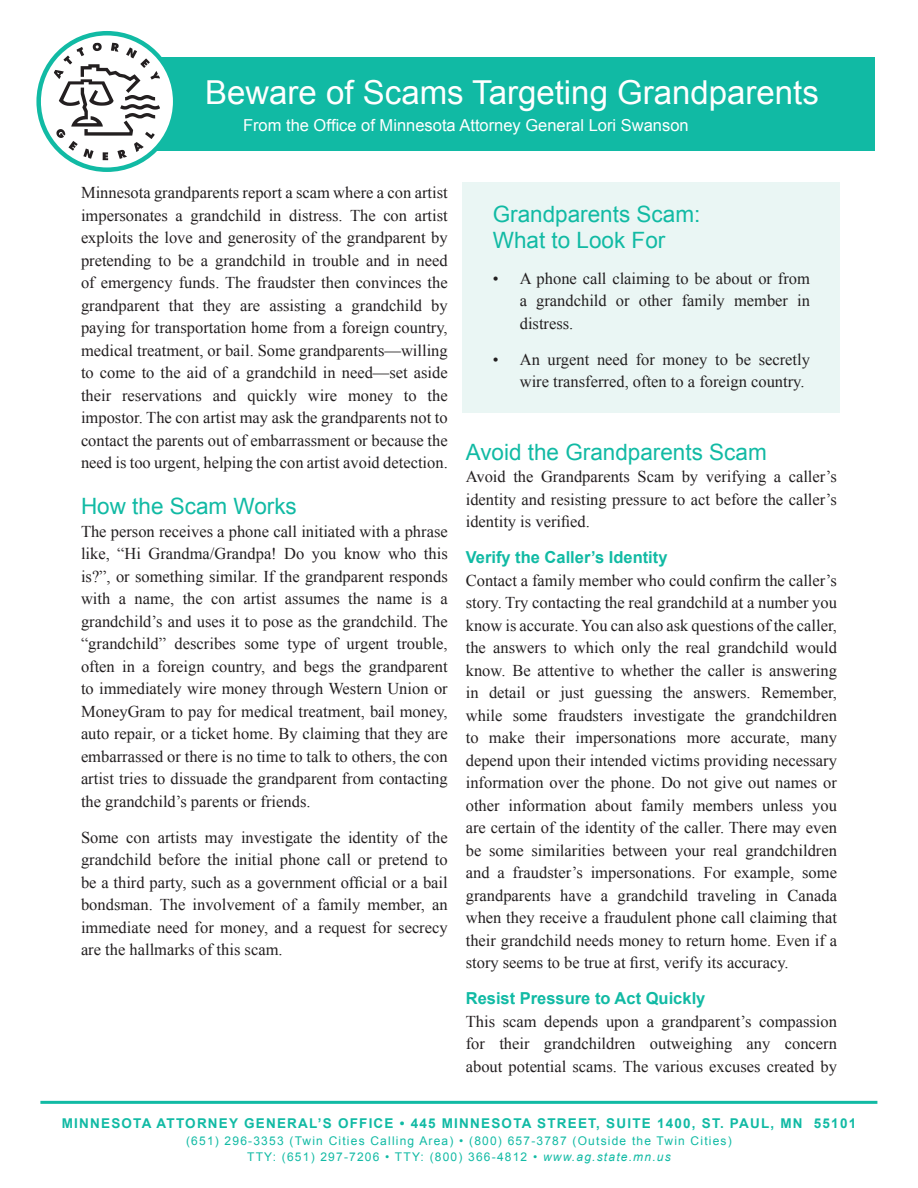
<style>
.page{position:relative;width:918px;height:1188px;background:#fff}
.page>*{position:absolute;margin:0;border:0;box-sizing:border-box;transform-origin:0 0}
.h1{font:33px "Arial";color:#fff}
.h2{font:22.5px/25.5px "Arial";color:#11baa4}
.p_1{font:16.5px/22.5px "Times New Roman";color:#231f20;text-align:justify}
.p{font:16.5px/22.5px "Times New Roman";color:#231f20;text-align:justify}
.li{font:16.5px/22.5px "Times New Roman";color:#231f20;text-align:justify}
.h3{font:700 16.5px "Arial";color:#11baa4}
.t1{font:16.5px "Arial";color:#fff}
.t2{font:700 13.5px "Arial";letter-spacing:.09em;color:#11baa4}
.t3{font:12px/16.5px "Arial";letter-spacing:.1em;color:#11baa4;text-align:center}
.s1{font-style:italic}
</style>
<div class="page">
<hr style="left:40px;top:1101px;width:837px;height:3px;background:#11baa4">
<div style="left:462px;top:182px;width:378px;height:231px;background:#eaf6f4"></div>
<div style="left:60px;top:57px;width:815px;height:93px;background:#11baa4"></div>
<svg style="left:39px;top:33px;width:136px;height:137px"></svg>
<svg style="left:54px;top:43px;width:106px;height:117px"></svg>
<div style="left:36px;top:31px;width:141px;height:141px;border:4px solid #11baa4;border-radius:50%"></div>
<h1 class="h1" style="left:205px;top:71px;width:615px">Beware of Scams Targeting Grandparents</h1>
<p class="t1" style="left:243px;top:115px;width:447px">From the Office of Minnesota Attorney General Lori Swanson</p>
<p class="p" style="left:81px;top:181px;width:368px">Minnesota grandparents report a scam where a con artist impersonates a grandchild in distress. The con artist exploits the love and generosity of the grandparent by pretending to be a grandchild in trouble and in need of emergency funds. The fraudster then convinces the grandparent that they are assisting a grandchild by paying for transportation home from a foreign country, medical treatment, or bail. Some grandparents—willing to come to the aid of a grandchild in need—set aside their reservations and quickly wire money to the impostor. The con artist may ask the grandparents not to contact the parents out of embarrassment or because the need is too urgent, helping the con artist avoid detection.</p>
<h2 class="h2" style="left:81px;top:494px;width:217px">How the Scam Works</h2>
<p class="p_1" style="left:81px;top:520px;width:368px">The person receives a phone call initiated with a phrase like, “Hi Grandma/Grandpa! Do you know who this is?”, or something similar. If the grandparent responds with a name, the con artist assumes the name is a grandchild’s and uses it to pose as the grandchild. The “grandchild” describes some type of urgent trouble, often in a foreign country, and begs the grandparent to immediately wire money through Western Union or MoneyGram to pay for medical treatment, bail money, auto repair, or a ticket home. By claiming that they are embarrassed or there is no time to talk to others, the con artist tries to dissuade the grandparent from contacting the grandchild’s parents or friends.</p>
<p class="p" style="left:81px;top:826px;width:368px">Some con artists may investigate the identity of the grandchild before the initial phone call or pretend to be a third party, such as a government official or a bail bondsman. The involvement of a family member, an immediate need for money, and a request for secrecy are the hallmarks of this scam.</p>
<h2 class="h2" style="left:493px;top:202px;width:209px">Grandparents Scam:<br>What to Look For</h2>
<p class="li" style="left:520px;top:267px;width:292px;text-indent:-27px">• A phone call claiming to be about or from a grandchild or other family member in distress.</p>
<p class="li" style="left:520px;top:348px;width:292px;text-indent:-27px">• An urgent need for money to be secretly wire transferred, often to a foreign country.</p>
<h2 class="h2" style="left:466px;top:440px;width:302px">Avoid the Grandparents Scam</h2>
<p class="p_1" style="left:466px;top:465px;width:373px">Avoid the Grandparents Scam by verifying a caller’s identity and resisting pressure to act before the caller’s identity is verified.</p>
<h3 class="h3" style="left:466px;top:547px;width:203px">Verify the Caller’s Identity</h3>
<p class="p_1" style="left:466px;top:569px;width:373px">Contact a family member who could confirm the caller’s story. Try contacting the real grandchild at a number you know is accurate. You can also ask questions of the caller, the answers to which only the real grandchild would know. Be attentive to whether the caller is answering in detail or just guessing the answers. Remember, while some fraudsters investigate the grandchildren to make their impersonations more accurate, many depend upon their intended victims providing necessary information over the phone. Do not give out names or other information about family members unless you are certain of the identity of the caller. There may even be some similarities between your real grandchildren and a fraudster’s impersonations. For example, some grandparents have a grandchild traveling in Canada when they receive a fraudulent phone call claiming that their grandchild needs money to return home. Even if a story seems to be true at first, verify its accuracy.</p>
<h3 class="h3" style="left:466px;top:988px;width:241px">Resist Pressure to Act Quickly</h3>
<p class="p_1" style="left:466px;top:1010px;width:373px">This scam depends upon a grandparent’s compassion for their grandchildren outweighing any concern about potential scams. The various excuses created by</p>
<p class="t2" style="left:62px;top:1115px;width:796px">MINNESOTA ATTORNEY GENERAL’S OFFICE • 445 MINNESOTA STREET, SUITE 1400, ST. PAUL, MN 55101</p>
<p class="t3" style="left:186px;top:1133px;width:547px">(651) 296-3353 (Twin Cities Calling Area) • (800) 657-3787 (Outside the Twin Cities)<br>TTY: (651) 297-7206 • TTY: (800) 366-4812 • <span class="s1">www.ag.state.mn.us</span></p>
</div>
